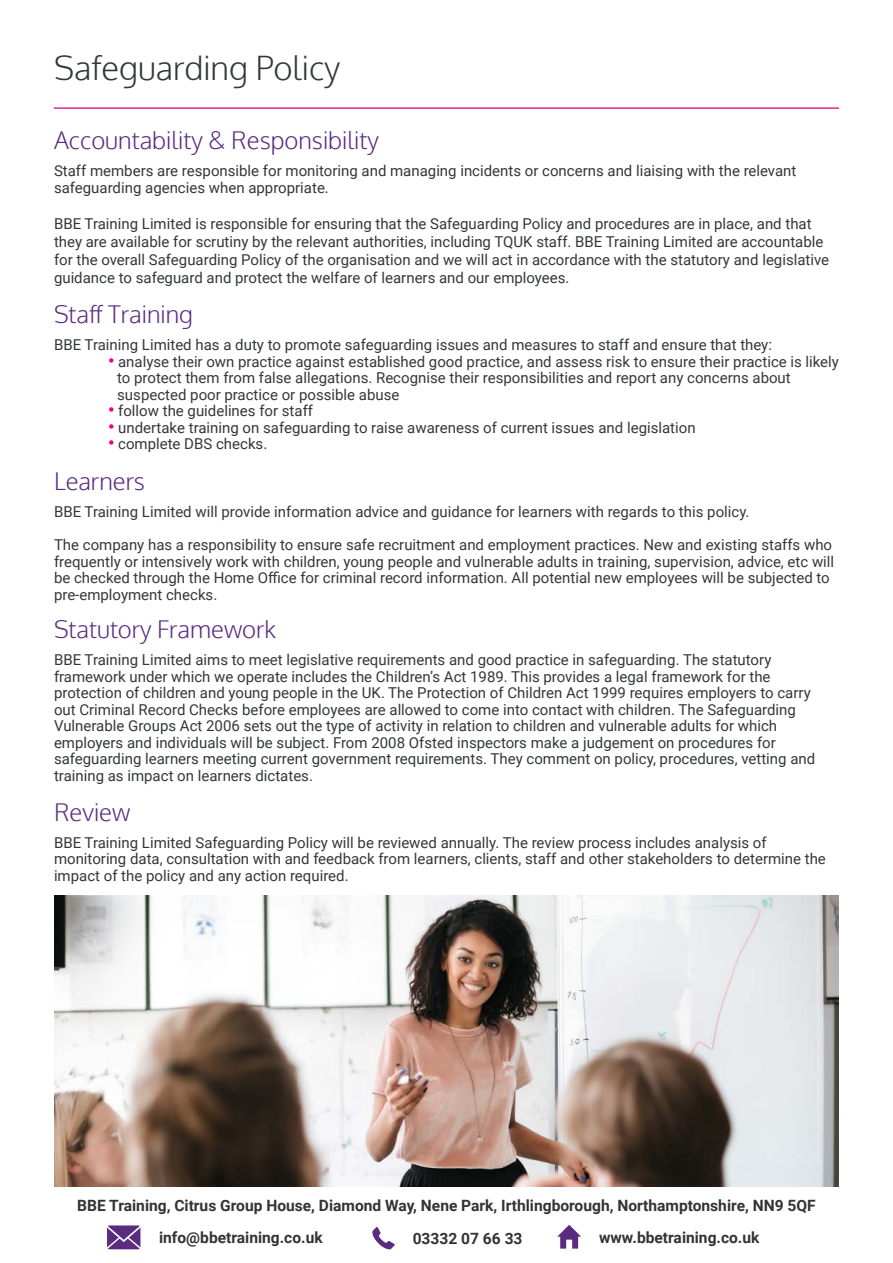
<style>
.page{position:relative;width:893px;height:1263px;background:#fff}
.page>*{position:absolute;margin:0;border:0;box-sizing:border-box;transform-origin:0 0}
.t1{font:300 33px "Oxygen";color:#343739}
.t2{font:300 24px "Oxygen";color:#5b2b80}
.t3{font:700 15.6px "Roboto";color:#333}
.t4{font:15px/16.5px "Roboto";color:#343739}
.s1{font-weight:700;font-size:18px;color:#ec008c}
</style>
<div class="page">
<svg style="left:107px;top:1225px;width:33px;height:24px"></svg>
<svg style="left:372px;top:1227px;width:23px;height:22px"></svg>
<svg style="left:557px;top:1225px;width:24px;height:23px"></svg>
<hr style="left:54px;top:107px;width:785px;height:2px;background:#e62592">
<img style="left:54px;top:895px;width:785px;height:291px">
<p class="t1" style="left:54px;top:48px;width:288px">Safeguarding Policy</p>
<p class="t2" style="left:54px;top:125px;width:326px">Accountability &amp; Responsibility</p>
<p class="t4" style="left:54px;top:162px;width:744px">Staff members are responsible for monitoring and managing incidents or concerns and liaising with the relevant safeguarding agencies when appropriate.</p>
<p class="t4" style="left:54px;top:214px;width:777px;line-height:18px">BBE Training Limited is responsible for ensuring that the Safeguarding Policy and procedures are in place, and that they are available for scrutiny by the relevant authorities, including TQUK staff. BBE Training Limited are accountable for the overall Safeguarding Policy of the organisation and we will act in accordance with the statutory and legislative guidance to safeguard and protect the welfare of learners and our employees.</p>
<p class="t2" style="left:54px;top:300px;width:141px">Staff Training</p>
<p class="t4" style="left:54px;top:336px;width:719px">BBE Training Limited has a duty to promote safeguarding issues and measures to staff and ensure that they:</p>
<p class="t4" style="left:108px;top:353px;width:732px"><span class="s1">•</span> analyse their own practice against established good practice, and assess risk to ensure their practice is likely</p>
<p class="t4" style="left:117px;top:369px;width:675px">to protect them from false allegations. Recognise their responsibilities and report any concerns about</p>
<p class="t4" style="left:117px;top:386px;width:284px">suspected poor practice or possible abuse</p>
<p class="t4" style="left:108px;top:402px;width:207px"><span class="s1">•</span> follow the guidelines for staff</p>
<p class="t4" style="left:108px;top:419px;width:589px"><span class="s1">•</span> undertake training on safeguarding to raise awareness of current issues and legislation</p>
<p class="t4" style="left:108px;top:435px;width:161px"><span class="s1">•</span> complete DBS checks.</p>
<p class="t2" style="left:54px;top:467px;width:92px">Learners</p>
<p class="t4" style="left:54px;top:503px;width:697px">BBE Training Limited will provide information advice and guidance for learners with regards to this policy.</p>
<p class="t4" style="left:54px;top:536px;width:782px">The company has a responsibility to ensure safe recruitment and employment practices. New and existing staffs who frequently or intensively work with children, young people and vulnerable adults in training, supervision, advice, etc will be checked through the Home Office for criminal record information. All potential new employees will be subjected to pre-employment checks.</p>
<p class="t2" style="left:54px;top:614px;width:224px">Statutory Framework</p>
<p class="t4" style="left:54px;top:651px;width:763px">BBE Training Limited aims to meet legislative requirements and good practice in safeguarding. The statutory framework under which we operate includes the Children’s Act 1989. This provides a legal framework for the protection of children and young people in the UK. The Protection of Children Act 1999 requires employers to carry out Criminal Record Checks before employees are allowed to come into contact with children. The Safeguarding Vulnerable Groups Act 2006 sets out the type of activity in relation to children and vulnerable adults for which employers and individuals will be subject. From 2008 Ofsted inspectors make a judgement on procedures for safeguarding learners meeting current government requirements. They comment on policy, procedures, vetting and training as impact on learners dictates.</p>
<p class="t2" style="left:54px;top:797px;width:78px">Review</p>
<p class="t4" style="left:54px;top:834px;width:773px">BBE Training Limited Safeguarding Policy will be reviewed annually. The review process includes analysis of monitoring data, consultation with and feedback from learners, clients, staff and other stakeholders to determine the impact of the policy and any action required.</p>
<p class="t3" style="left:77px;top:1195px;width:740px">BBE Training, Citrus Group House, Diamond Way, Nene Park, Irthlingborough, Northamptonshire, NN9 5QF</p>
<p class="t3" style="left:159px;top:1227px;width:165px">info@bbetraining.co.uk</p>
<p class="t3" style="left:413px;top:1227px;width:111px">03332 07 66 33</p>
<p class="t3" style="left:599px;top:1226px;width:162px">www.bbetraining.co.uk</p>
</div>
